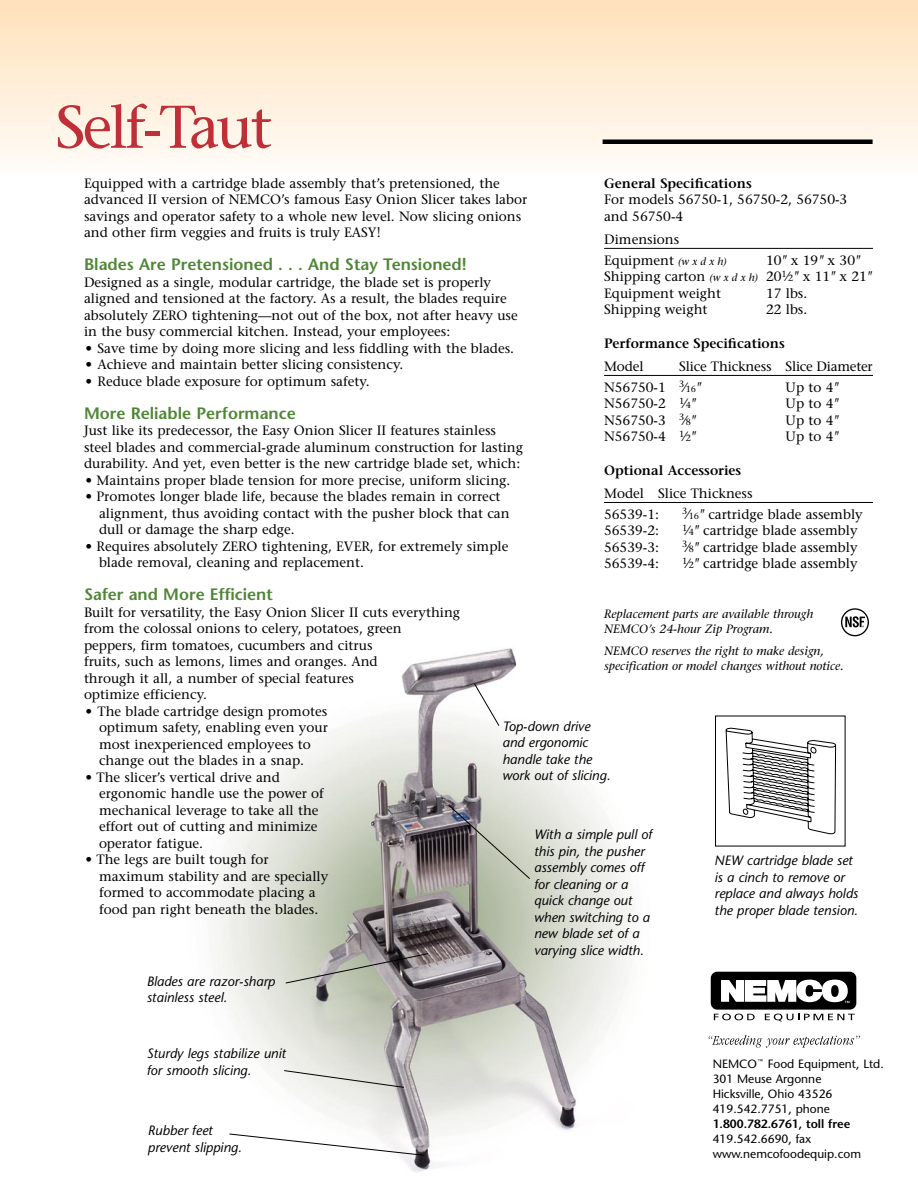
<style>
.page{position:relative;width:918px;height:1188px;background:#fff}
.page>*{position:absolute;margin:0;border:0;box-sizing:border-box;transform-origin:0 0}
.t1{font:60px "Stone Serif";letter-spacing:-.05em;color:#bf2f37}
.t2{font:600 16.5px "Stone Sans";color:#4f8636}
.t3{font:13.5px/16.5px "Stone Serif";color:#000}
.t4{font:italic 13.5px/16.5px "Stone Sans";color:#000}
.t5{font:600 13.5px "Stone Serif";color:#000}
.t6{font:italic 12px/15px "Stone Serif";color:#000}
.t7{font:12px/15px "Stone Sans";color:#000}
.t8{font:600 12px "Stone Sans";color:#000}
.s1{font-style:italic;font-size:10.5px}
.s2{font-style:italic}
.s3{font-size:9px}
</style>
<div class="page">
<img style="left:211px;top:648px;width:423px;height:524px">
<div style="left:0;top:0;width:918px;height:176px;background:linear-gradient(to bottom,#ffe1ba,#fffcf9)"></div>
<hr style="left:604px;top:248px;width:269px;height:1px;background:#000">
<hr style="left:604px;top:375px;width:269px;height:1px;background:#000">
<hr style="left:604px;top:502px;width:269px;height:1px;background:#000">
<hr style="left:603px;top:140px;width:270px;height:4px;background:#000">
<div style="left:711px;top:972px;width:145px;height:38px;background:#000;border-radius:7px"></div>
<svg style="left:721px;top:979px;width:128px;height:24px"></svg>
<svg style="left:714px;top:1014px;width:41px;height:6px"></svg>
<svg style="left:765px;top:1014px;width:90px;height:7px"></svg>
<svg style="left:709px;top:1035px;width:151px;height:13px"></svg>
<svg style="left:715px;top:716px;width:130px;height:131px"></svg>
<svg style="left:229px;top:1133px;width:197px;height:23px"></svg>
<svg style="left:285px;top:953px;width:144px;height:31px;background:#a6a69f"></svg>
<svg style="left:473px;top:683px;width:27px;height:44px"></svg>
<svg style="left:448px;top:804px;width:83px;height:76px;background:#a5a59e"></svg>
<svg style="left:283px;top:1070px;width:122px;height:18px;background:#d4d4d0"></svg>
<div style="left:841px;top:608px;width:28px;height:28px;border:1px solid #000;border-radius:50%"></div>
<svg style="left:845px;top:616px;width:20px;height:11px"></svg>
<h1 class="t1" style="left:55px;top:90px;width:218px">Self-Taut</h1>
<p class="t3" style="left:84px;top:175px;width:445px">Equipped with a cartridge blade assembly that’s pretensioned, the advanced II version of NEMCO’s famous Easy Onion Slicer takes labor savings and operator safety to a whole new level. Now slicing onions and other firm veggies and fruits is truly EASY!</p>
<p class="t2" style="left:84px;top:254px;width:384px">Blades Are Pretensioned . . . And Stay Tensioned!</p>
<p class="t3" style="left:84px;top:274px;width:435px">Designed as a single, modular cartridge, the blade set is properly aligned and tensioned at the factory. As a result, the blades require absolutely ZERO tightening—not out of the box, not after heavy use in the busy commercial kitchen. Instead, your employees:</p>
<p class="t3" style="left:85px;top:340px;width:430px">• Save time by doing more slicing and less fiddling with the blades.</p>
<p class="t3" style="left:85px;top:356px;width:319px">• Achieve and maintain better slicing consistency.</p>
<p class="t3" style="left:85px;top:373px;width:286px">• Reduce blade exposure for optimum safety.</p>
<p class="t2" style="left:84px;top:403px;width:213px">More Reliable Performance</p>
<p class="t3" style="left:84px;top:422px;width:441px">Just like its predecessor, the Easy Onion Slicer II features stainless steel blades and commercial-grade aluminum construction for lasting durability. And yet, even better is the new cartridge blade set, which:</p>
<p class="t3" style="left:86px;top:472px;width:426px">• Maintains proper blade tension for more precise, uniform slicing.</p>
<p class="t3" style="left:99px;top:488px;width:412px;text-indent:-14px">• Promotes longer blade life, because the blades remain in correct alignment, thus avoiding contact with the pusher block that can dull or damage the sharp edge.</p>
<p class="t3" style="left:99px;top:538px;width:411px;text-indent:-14px">• Requires absolutely ZERO tightening, ever, for extremely simple blade removal, cleaning and replacement.</p>
<p class="t2" style="left:84px;top:584px;width:190px">Safer and More Efficient</p>
<p class="t3" style="left:84px;top:604px;width:378px">Built for versatility, the Easy Onion Slicer II cuts everything from the colossal onions to celery, potatoes, green<br>peppers, firm tomatoes, cucumbers and citrus<br>fruits, such as lemons, limes and oranges. And<br>through it all, a number of special features<br>optimize efficiency.</p>
<p class="t3" style="left:99px;top:703px;width:230px;text-indent:-14px">• The blade cartridge design promotes optimum safety, enabling even your most inexperienced employees to change out the blades in a snap.</p>
<p class="t3" style="left:99px;top:769px;width:226px;text-indent:-14px">• The slicer’s vertical drive and ergonomic handle use the power of mechanical leverage to take all the effort out of cutting and minimize operator fatigue.</p>
<p class="t3" style="left:99px;top:851px;width:231px;text-indent:-14px">• The legs are built tough for maximum stability and are specially formed to accommodate placing a food pan right beneath the blades.</p>
<p class="t5" style="left:604px;top:175px;width:149px">General Specifications</p>
<p class="t3" style="left:604px;top:191px;width:245px">For models 56750-1, 56750-2, 56750-3 and 56750-4</p>
<p class="t3" style="left:604px;top:228px;width:124px;line-height:21px">Dimensions<br>Equipment <span class="s1">(w x d x h)</span></p>
<p class="t3" style="left:604px;top:251px;width:269px;text-indent:162px">10<span class="s2">"</span> x 19<span class="s2">"</span> x 30<span class="s2">"<br></span>Shipping carton <span class="s1">(w x d x h)</span> 20<sup>1</sup>⁄<span class="s3">2</span><span class="s2">"</span> x 11<span class="s2">"</span> x 21<span class="s2">"<br></span>Equipment weight</p>
<p class="t3" style="left:766px;top:284px;width:43px">17 lbs.</p>
<p class="t3" style="left:604px;top:301px;width:105px">Shipping weight</p>
<p class="t3" style="left:766px;top:301px;width:43px">22 lbs.</p>
<p class="t5" style="left:604px;top:335px;width:182px">Performance Specifications</p>
<p class="t3" style="left:604px;top:358px;width:41px">Model</p>
<p class="t3" style="left:604px;top:355px;width:270px;line-height:21px;text-indent:75px">Slice Thickness Slice Diameter<br>N56750-1 <sup>3</sup>⁄<span class="s3">16</span><span class="s2">"</span></p>
<p class="t3" style="left:786px;top:379px;width:54px">Up to 4<span class="s2">"</span></p>
<p class="t3" style="left:604px;top:395px;width:93px">N56750-2 <sup>1</sup>⁄<span class="s3">4</span><span class="s2">"</span></p>
<p class="t3" style="left:786px;top:395px;width:54px">Up to 4<span class="s2">"</span></p>
<p class="t3" style="left:604px;top:412px;width:93px">N56750-3 <sup>3</sup>⁄<span class="s3">8</span><span class="s2">"</span></p>
<p class="t3" style="left:786px;top:412px;width:54px">Up to 4<span class="s2">"</span></p>
<p class="t3" style="left:604px;top:428px;width:93px">N56750-4 <sup>1</sup>⁄<span class="s3">2</span><span class="s2">"</span></p>
<p class="t3" style="left:786px;top:428px;width:54px">Up to 4<span class="s2">"</span></p>
<p class="t5" style="left:604px;top:462px;width:139px">Optional Accessories</p>
<p class="t3" style="left:604px;top:482px;width:150px;line-height:21px">Model Slice Thickness<br>56539-1:</p>
<p class="t3" style="left:682px;top:506px;width:182px"><sup>3</sup>⁄<span class="s3">16</span><span class="s2">"</span> cartridge blade assembly</p>
<p class="t3" style="left:604px;top:522px;width:56px">56539-2:</p>
<p class="t3" style="left:682px;top:522px;width:177px"><sup>1</sup>⁄<span class="s3">4</span><span class="s2">"</span> cartridge blade assembly</p>
<p class="t3" style="left:604px;top:539px;width:56px">56539-3:</p>
<p class="t3" style="left:682px;top:539px;width:177px"><sup>3</sup>⁄<span class="s3">8</span><span class="s2">"</span> cartridge blade assembly</p>
<p class="t3" style="left:604px;top:555px;width:56px">56539-4:</p>
<p class="t3" style="left:682px;top:555px;width:177px"><sup>1</sup>⁄<span class="s3">2</span><span class="s2">"</span> cartridge blade assembly</p>
<p class="t6" style="left:604px;top:606px;width:211px">Replacement parts are available through<br>NEMCO’s 24-hour Zip Program.</p>
<p class="t6" style="left:604px;top:644px;width:241px">NEMCO reserves the right to make design, specification or model changes without notice.</p>
<p class="t4" style="left:502px;top:718px;width:110px">Top-down drive and ergonomic handle take the work out of slicing.</p>
<p class="t4" style="left:534px;top:826px;width:119px">With a simple pull of this pin, the pusher assembly comes off for cleaning or a quick change out when switching to a new blade set of a varying slice width.</p>
<p class="t4" style="left:715px;top:852px;width:145px">NEW cartridge blade set is a cinch to remove or replace and always holds the proper blade tension.</p>
<p class="t4" style="left:147px;top:973px;width:130px">Blades are razor-sharp stainless steel.</p>
<p class="t4" style="left:147px;top:1045px;width:141px">Sturdy legs stabilize unit for smooth slicing.</p>
<p class="t4" style="left:148px;top:1122px;width:96px">Rubber feet prevent slipping.</p>
<p class="t7" style="left:713px;top:1056px;width:173px">NEMCO<sup>E</sup> Food Equipment, Ltd.<br>301 Meuse Argonne<br>Hicksville, Ohio 43526<br>419.542.7751, phone</p>
<p class="t8" style="left:713px;top:1116px;width:139px">1.800.782.6761, toll free</p>
<p class="t7" style="left:713px;top:1131px;width:150px">419.542.6690, fax www.nemcofoodequip.com</p>
</div>
